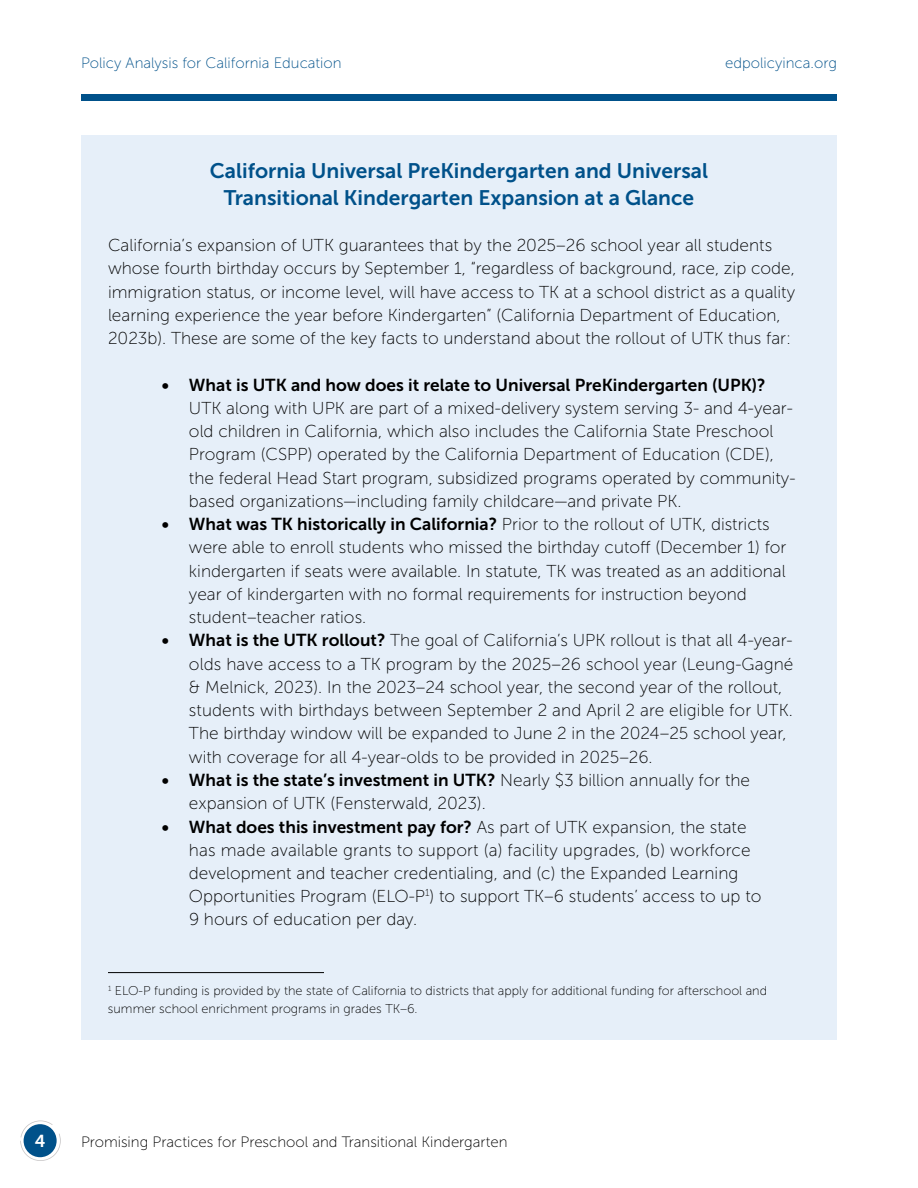
<style>
.page{position:relative;width:918px;height:1188px;background:#fff}
.page>*{position:absolute;margin:0;border:0;box-sizing:border-box;transform-origin:0 0}
.t1{font:21px/27px "Museo Sans 700";color:#00518a;text-align:center}
.t2{font:17.25px/23.2px "Museo Sans 100";color:#000}
.t3{font:17.25px "Museo Sans 700";color:#000}
.t4{font:17.25px "Museo Sans 700";color:#fff}
.t5{font:15px "Museo Sans 100";color:#000}
.t6{font:15px "Museo Sans 100";color:#00518a}
.t7{font:12.75px/17.2px "Museo Sans 100";color:#000}
.s1{font-family:"Museo Sans 100"}
.s2{font-family:"Museo Sans 700"}
</style>
<div class="page">
<svg style="left:20px;top:1120px;width:41px;height:41px"></svg>
<div style="left:81px;top:94px;width:756px;height:7px;background:#00518a"></div>
<div style="left:81px;top:135px;width:756px;height:905px;background:#e6eff9"></div>
<hr style="left:108px;top:972px;width:216px;height:1px;background:#000">
<p class="t6" style="left:81px;top:54px;width:262px">Policy Analysis for California Education</p>
<p class="t6" style="left:725px;top:54px;width:113px">edpolicyinca.org</p>
<p class="t1" style="left:210px;top:157px;width:500px">California Universal PreKindergarten and Universal<br>Transitional Kindergarten Expansion at a Glance</p>
<p class="t2" style="left:108px;top:234px;width:689px">California’s expansion of UTK guarantees that by the 2025–26 school year all students whose fourth birthday occurs by September 1, “regardless of background, race, zip code, immigration status, or income level, will have access to TK at a school district as a quality learning experience the year before Kindergarten” (California Department of Education, 2023b). These are some of the key facts to understand about the rollout of UTK thus far:</p>
<p class="t3" style="left:162px;top:375px;width:605px">• What is UTK and how does it relate to Universal PreKindergarten (UPK)?</p>
<p class="t2" style="left:189px;top:397px;width:608px">UTK along with UPK are part of a mixed-delivery system serving 3- and 4-year&shy;old children in California, which also includes the California State Preschool Program (CSPP) operated by the California Department of Education (CDE), the federal Head Start program, subsidized programs operated by community&shy;based organizations—including family childcare—and private PK.</p>
<p class="t3" style="left:162px;top:515px;width:609px">• What was TK historically in California? <span class="s1">Prior to the rollout of UTK, districts</span></p>
<p class="t2" style="left:189px;top:536px;width:599px">were able to enroll students who missed the birthday cutoff (December 1) for kindergarten if seats were available. In statute, TK was treated as an additional year of kindergarten with no formal requirements for instruction beyond student–teacher ratios.</p>
<p class="t2" style="left:189px;top:629px;width:606px;text-indent:-27px"><span class="s2">• What is the UTK rollout?</span> The goal of California’s UPK rollout is that all 4-year&shy;olds have access to a TK program by the 2025–26 school year (Leung-Gagné &amp; Melnick, 2023). In the 2023–24 school year, the second year of the rollout, students with birthdays between September 2 and April 2 are eligible for UTK.<br>The birthday window will be expanded to June 2 in the 2024–25 school year, with coverage for all 4-year-olds to be provided in 2025–26.</p>
<p class="t3" style="left:162px;top:770px;width:590px">• What is the state’s investment in UTK? <span class="s1">Nearly $3 billion annually for the</span></p>
<p class="t2" style="left:189px;top:792px;width:298px">expansion of UTK (Fensterwald, 2023).</p>
<p class="t3" style="left:162px;top:817px;width:586px">• What does this investment pay for? <span class="s1">As part of UTK expansion, the state</span></p>
<p class="t2" style="left:189px;top:838px;width:574px">has made available grants to support (a) facility upgrades, (b) workforce development and teacher credentialing, and (c) the Expanded Learning Opportunities Program (ELO-P<sup>1</sup>) to support TK–6 students’ access to up to 9 hours of education per day.</p>
<p class="t7" style="left:108px;top:982px;width:661px"><sup>1</sup> ELO-P funding is provided by the state of California to districts that apply for additional funding for afterschool and summer school enrichment programs in grades TK–6.</p>
<p class="t4" style="left:35px;top:1131px;width:12px">4</p>
<p class="t5" style="left:81px;top:1134px;width:428px">Promising Practices for Preschool and Transitional Kindergarten</p>
</div>
